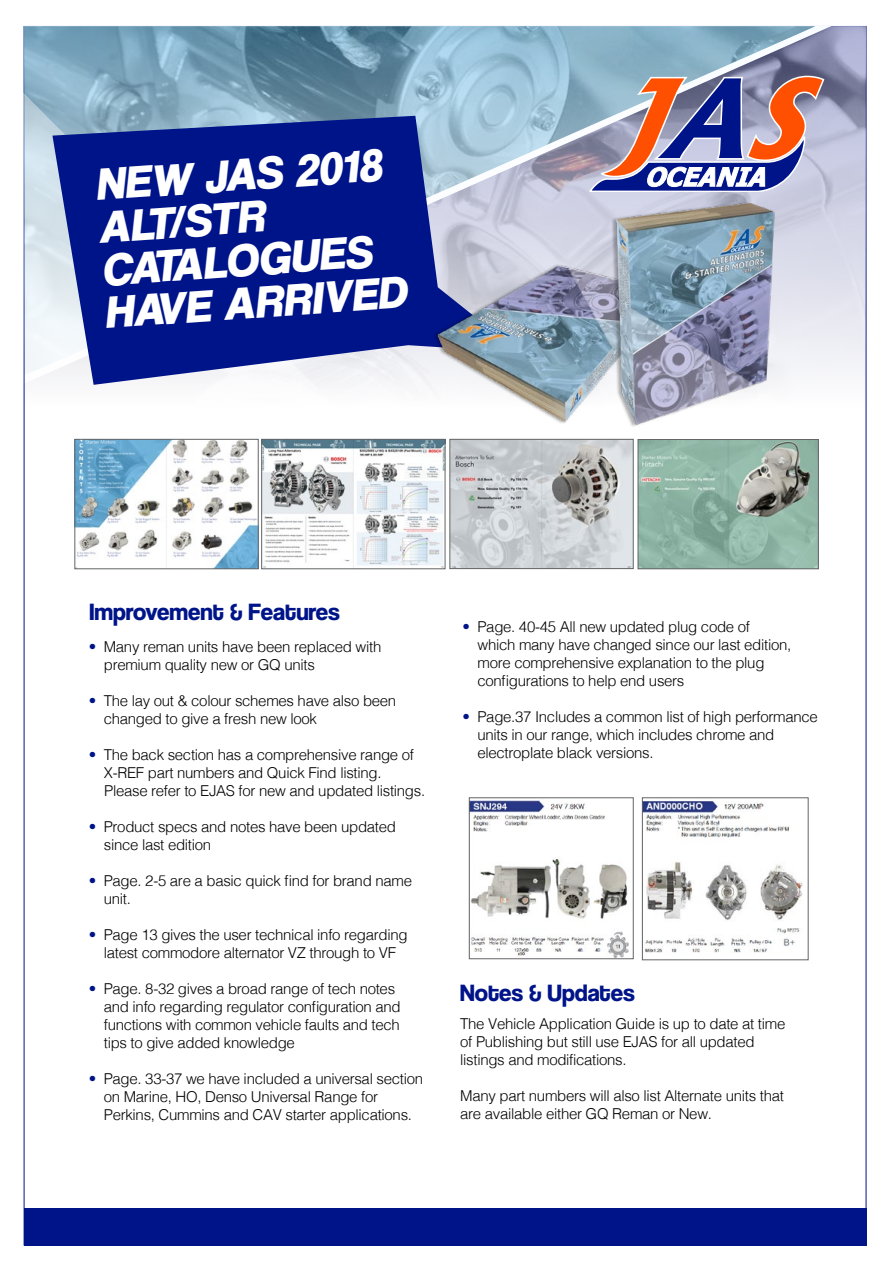
<style>
.page{position:relative;width:893px;height:1263px;background:#fff}
.page>*{position:absolute;margin:0;border:0;box-sizing:border-box;transform-origin:0 0}
.t1{font:italic 46.65px/42.8px "Coolvetica Hv";color:#fff}
.t2{font:700 24.6px "Coolvetica Rg";color:#001489}
.t3{font:300 15px/18px "Helvetica";letter-spacing:-.02em;color:#000}
.s1{color:#001489}
</style>
<div class="page">
<img style="left:815px;top:26px;width:51px;height:382px">
<img style="left:24px;top:26px;width:791px;height:39px">
<svg style="left:24px;top:65px;width:793px;height:343px"></svg>
<img style="left:452px;top:441px;width:179px;height:126px">
<div style="left:450px;top:439px;width:183px;height:130px;border:1px solid #636466"></div>
<img style="left:640px;top:441px;width:176px;height:126px">
<div style="left:638px;top:439px;width:180px;height:130px;border:1px solid #636466"></div>
<img style="left:264px;top:441px;width:179px;height:126px">
<div style="left:262px;top:439px;width:183px;height:130px;border:1px solid #636466"></div>
<img style="left:77px;top:441px;width:179px;height:126px">
<div style="left:75px;top:439px;width:183px;height:130px;border:1px solid #636466"></div>
<div style="left:24px;top:1208px;width:842px;height:37px;background:#001489"></div>
<svg style="left:589px;top:73px;width:236px;height:119px;background:#9b889e"></svg>
<img style="left:471px;top:800px;width:158px;height:157px">
<div style="left:469px;top:798px;width:164px;height:161px;border:1px solid #636466"></div>
<img style="left:644px;top:801px;width:159px;height:152px">
<div style="left:642px;top:798px;width:166px;height:162px;border:1px solid #636466"></div>
<svg style="left:52px;top:116px;width:467px;height:269px;background:#3346a0"></svg>
<img style="left:431px;top:254px;width:150px;height:169px">
<img style="left:581px;top:188px;width:212px;height:239px">
<h1 class="t1" style="left:94px;top:163px;width:304px;rotate:-4deg">NEW JAS 2018<br>ALT/STR<br>CATALOGUES<br>HAVE ARRIVED</h1>
<h2 class="t2" style="left:90px;top:597px;width:252px">Improvement &amp; Features</h2>
<p class="t3" style="left:104px;top:636px;width:279px;text-indent:-15px"><span class="s1">•</span> Many reman units have been replaced with premium quality new or GQ units</p>
<p class="t3" style="left:104px;top:690px;width:294px;text-indent:-15px"><span class="s1">•</span> The lay out &amp; colour schemes have also been changed to give a fresh new look</p>
<p class="t3" style="left:104px;top:744px;width:323px;text-indent:-15px"><span class="s1">•</span> The back section has a comprehensive range of<br>X-REF part numbers and Quick Find listing.<br>Please refer to EJAS for new and updated listings.</p>
<p class="t3" style="left:104px;top:816px;width:294px;text-indent:-15px"><span class="s1">•</span> Product specs and notes have been updated since last edition</p>
<p class="t3" style="left:104px;top:870px;width:310px;text-indent:-15px"><span class="s1">•</span> Page. 2-5 are a basic quick find for brand name unit.</p>
<p class="t3" style="left:89px;top:924px;width:320px;text-align:center"><span class="s1">•</span> Page 13 gives the user technical info regarding latest commodore alternator VZ through to VF</p>
<p class="t3" style="left:104px;top:978px;width:298px;text-indent:-15px"><span class="s1">•</span> Page. 8-32 gives a broad range of tech notes and info regarding regulator configuration and functions with common vehicle faults and tech tips to give added knowledge</p>
<p class="t3" style="left:104px;top:1068px;width:321px;text-indent:-15px"><span class="s1">•</span> Page. 33-37 we have included a universal section on Marine, HO, Denso Universal Range for<br>Perkins, Cummins and CAV starter applications.</p>
<p class="t3" style="left:477px;top:617px;width:315px;text-indent:-15px"><span class="s1">•</span> Page. 40-45 All new updated plug code of which many have changed since our last edition, more comprehensive explanation to the plug configurations to help end users</p>
<p class="t3" style="left:477px;top:707px;width:342px;text-indent:-15px"><span class="s1">•</span> Page.37 Includes a common list of high performance units in our range, which includes chrome and electroplate black versions.</p>
<h2 class="t2" style="left:460px;top:978px;width:176px">Notes &amp; Updates</h2>
<p class="t3" style="left:460px;top:1014px;width:327px">The Vehicle Application Guide is up to date at time of Publishing but still use EJAS for all updated listings and modifications.</p>
<p class="t3" style="left:460px;top:1086px;width:325px">Many part numbers will also list Alternate units that are available either GQ Reman or New.</p>
</div>
